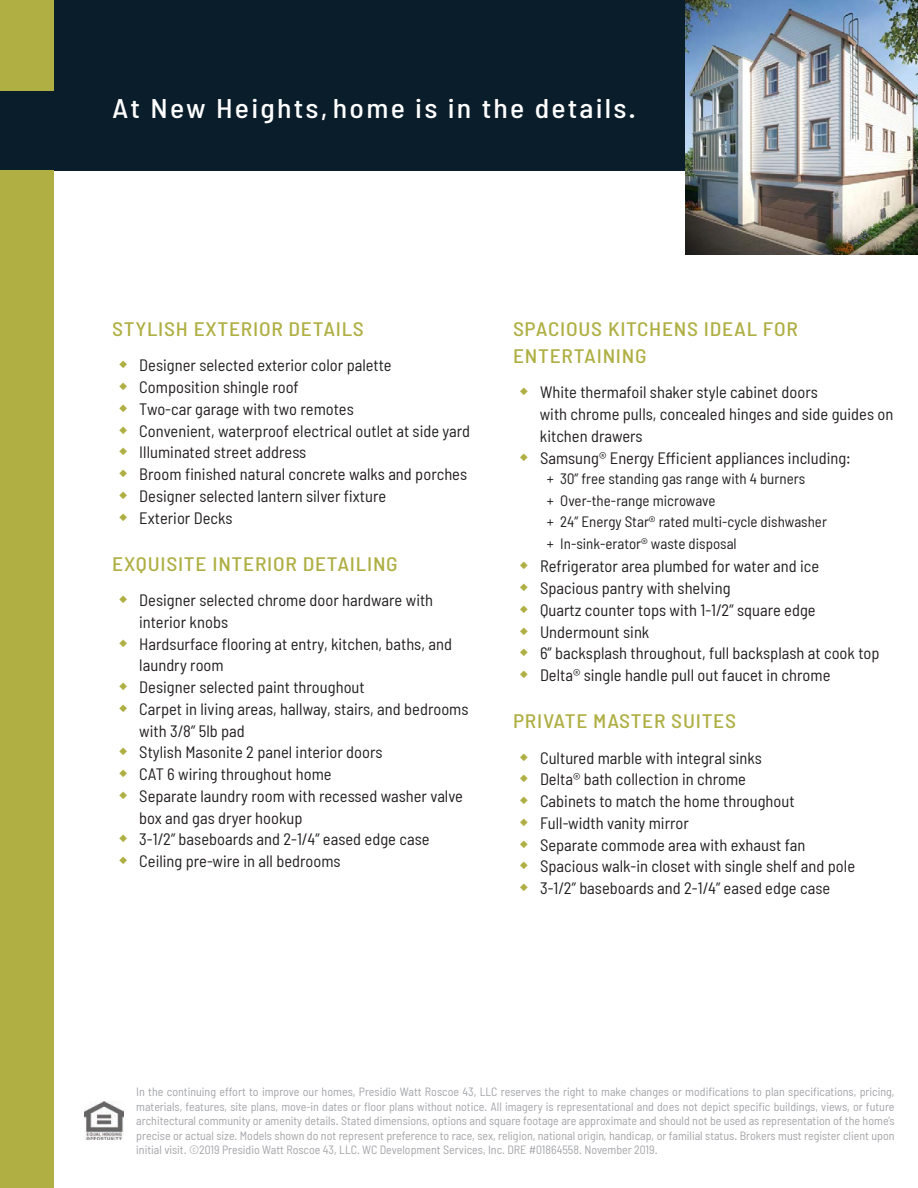
<style>
.page{position:relative;width:918px;height:1188px;background:#fff}
.page>*{position:absolute;margin:0;border:0;box-sizing:border-box;transform-origin:0 0}
.Watt_headline{font:500 semi-condensed 27px "Barlow";letter-spacing:.075em;color:#fff;scale:1.1 1}
.Watt-features_headli{font:500 semi-condensed 19.5px/27px "Barlow";letter-spacing:.035em;color:#afaf44;scale:1.1 1}
.Watt-features_style{font:semi-condensed 16.5px/21.8px "Barlow";color:#231f20}
.t1{font:semi-condensed 15px/21.8px "Barlow";color:#231f20}
.Watt_disclaimer_text{font:semi-condensed 12px/14.4px "Barlow";color:#a4a5a9;text-align:justify}
</style>
<div class="page">
<div style="left:0;top:0;width:918px;height:171px;background:#0a1d2a"></div>
<div style="left:0;top:0;width:54px;height:91px;background:#afaf44"></div>
<div style="left:0;top:171px;width:54px;height:1017px;background:#afaf44"></div>
<img style="left:686px;top:0;width:232px;height:255px">
<img style="left:85px;top:1102px;width:39px;height:37px">
<p class="Watt_headline" style="left:112px;top:91px;width:478px">At New Heights, home is in the details.</p>
<p class="Watt-features_headli" style="left:112px;top:315px;width:230px">STYLISH EXTERIOR DETAILS</p>
<p class="Watt-features_style" style="left:119px;top:354px;width:274px"><sup>◆</sup> Designer selected exterior color palette</p>
<p class="Watt-features_style" style="left:119px;top:376px;width:181px"><sup>◆</sup> Composition shingle roof</p>
<p class="Watt-features_style" style="left:119px;top:398px;width:236px"><sup>◆</sup> Two-car garage with two remotes</p>
<p class="Watt-features_style" style="left:119px;top:419px;width:353px"><sup>◆</sup> Convenient, waterproof electrical outlet at side yard</p>
<p class="Watt-features_style" style="left:119px;top:441px;width:189px"><sup>◆</sup> Illuminated street address</p>
<p class="Watt-features_style" style="left:119px;top:463px;width:350px"><sup>◆</sup> Broom finished natural concrete walks and porches</p>
<p class="Watt-features_style" style="left:119px;top:485px;width:269px"><sup>◆</sup> Designer selected lantern silver fixture</p>
<p class="Watt-features_style" style="left:119px;top:506px;width:115px"><sup>◆</sup> Exterior Decks</p>
<p class="Watt-features_headli" style="left:112px;top:550px;width:261px">EXQUISITE INTERIOR DETAILING</p>
<p class="Watt-features_style" style="left:139px;top:589px;width:296px;text-indent:-20px"><sup>◆</sup> Designer selected chrome door hardware with interior knobs</p>
<p class="Watt-features_style" style="left:139px;top:632px;width:314px;text-indent:-20px"><sup>◆</sup> Hardsurface flooring at entry, kitchen, baths, and laundry room</p>
<p class="Watt-features_style" style="left:119px;top:676px;width:247px"><sup>◆</sup> Designer selected paint throughout</p>
<p class="Watt-features_style" style="left:139px;top:698px;width:331px;text-indent:-20px"><sup>◆</sup> Carpet in living areas, hallway, stairs, and bedrooms with 3/8” 5lb pad</p>
<p class="Watt-features_style" style="left:119px;top:741px;width:265px"><sup>◆</sup> Stylish Masonite 2 panel interior doors</p>
<p class="Watt-features_style" style="left:119px;top:763px;width:214px"><sup>◆</sup> CAT 6 wiring throughout home</p>
<p class="Watt-features_style" style="left:139px;top:785px;width:326px;text-indent:-20px"><sup>◆</sup> Separate laundry room with recessed washer valve box and gas dryer hookup</p>
<p class="Watt-features_style" style="left:119px;top:828px;width:312px"><sup>◆</sup> 3-1/2” baseboards and 2-1/4” eased edge case</p>
<p class="Watt-features_style" style="left:119px;top:850px;width:223px"><sup>◆</sup> Ceiling pre-wire in all bedrooms</p>
<p class="Watt-features_headli" style="left:513px;top:315px;width:261px">SPACIOUS KITCHENS IDEAL FOR<br>ENTERTAINING</p>
<p class="Watt-features_style" style="left:540px;top:381px;width:355px;text-indent:-20px"><sup>◆</sup> White thermafoil shaker style cabinet doors<br>with chrome pulls, concealed hinges and side guides on kitchen drawers</p>
<p class="Watt-features_style" style="left:520px;top:446px;width:333px"><sup>◆</sup> Samsung® Energy Efficient appliances including:</p>
<p class="t1" style="left:547px;top:467px;width:282px">+ 30” free standing gas range with 4 burners<br>+ Over-the-range microwave<br>+ 24” Energy Star® rated multi-cycle dishwasher + In-sink-erator® waste disposal</p>
<p class="Watt-features_style" style="left:520px;top:555px;width:301px"><sup>◆</sup> Refrigerator area plumbed for water and ice</p>
<p class="Watt-features_style" style="left:520px;top:577px;width:212px"><sup>◆</sup> Spacious pantry with shelving</p>
<p class="Watt-features_style" style="left:520px;top:599px;width:297px"><sup>◆</sup> Quartz counter tops with 1-1/2” square edge</p>
<p class="Watt-features_style" style="left:520px;top:620px;width:131px"><sup>◆</sup> Undermount sink</p>
<p class="Watt-features_style" style="left:520px;top:642px;width:361px"><sup>◆</sup> 6” backsplash throughout, full backsplash at cook top</p>
<p class="Watt-features_style" style="left:520px;top:664px;width:312px"><sup>◆</sup> Delta® single handle pull out faucet in chrome</p>
<p class="Watt-features_headli" style="left:513px;top:707px;width:204px">PRIVATE MASTER SUITES</p>
<p class="Watt-features_style" style="left:520px;top:746px;width:244px"><sup>◆</sup> Cultured marble with integral sinks</p>
<p class="Watt-features_style" style="left:520px;top:768px;width:228px"><sup>◆</sup> Delta® bath collection in chrome</p>
<p class="Watt-features_style" style="left:520px;top:790px;width:276px"><sup>◆</sup> Cabinets to match the home throughout</p>
<p class="Watt-features_style" style="left:520px;top:812px;width:171px"><sup>◆</sup> Full-width vanity mirror</p>
<p class="Watt-features_style" style="left:520px;top:833px;width:287px"><sup>◆</sup> Separate commode area with exhaust fan</p>
<p class="Watt-features_style" style="left:520px;top:855px;width:337px"><sup>◆</sup> Spacious walk-in closet with single shelf and pole</p>
<p class="Watt-features_style" style="left:520px;top:877px;width:312px"><sup>◆</sup> 3-1/2” baseboards and 2-1/4” eased edge case</p>
<p class="Watt_disclaimer_text" style="left:136px;top:1085px;width:760px">In the continuing effort to improve our homes, Presidio Watt Roscoe 43, LLC reserves the right to make changes or modifications to plan specifications, pricing, materials, features, site plans, move-in dates or floor plans without notice. All imagery is representational and does not depict specific buildings, views, or future architectural community or amenity details. Stated dimensions, options and square footage are approximate and should not be used as representation of the home’s precise or actual size. Models shown do not represent preference to race, sex, religion, national origin, handicap, or familial status. Brokers must register client upon initial visit. ©2019 Presidio Watt Roscoe 43, LLC. WC Development Services, Inc. DRE #01864558. November 2019.</p>
</div>
